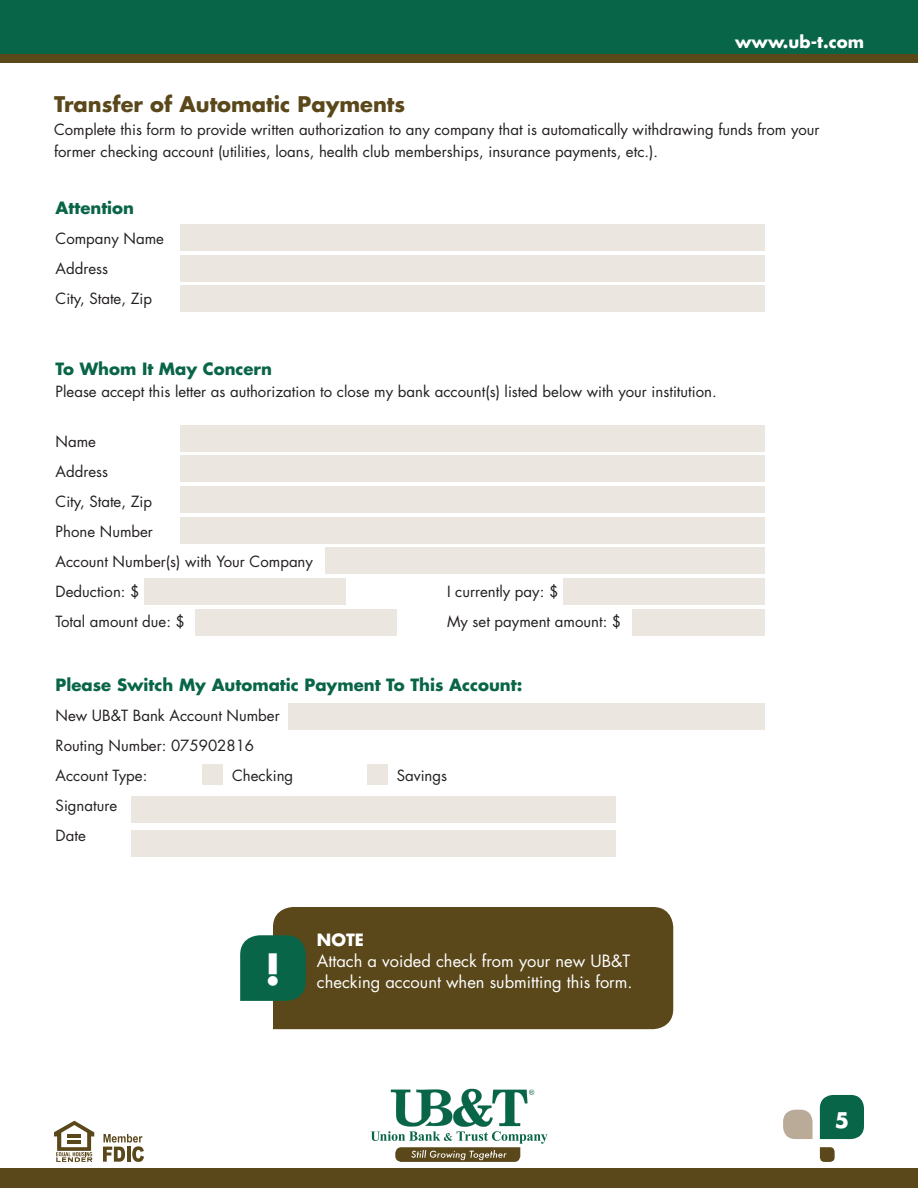
<style>
.page{position:relative;width:918px;height:1188px;background:#fff}
.page>*{position:absolute;margin:0;border:0;box-sizing:border-box;transform-origin:0 0}
.t1{font:700 42px "Futura Std";color:#fff}
.t2{font:700 21px "Futura Std";color:#5a471a}
.t3{font:700 21px "Futura Std";color:#fff}
.t4{font:700 16.5px "Futura Std";color:#096548}
.t5{font:16.5px "Futura Std";color:#fff}
.t6{font:700 16.5px "Futura Std";color:#fff}
.t7{font:15px/30px "Futura Std";color:#231f20}
</style>
<div class="page">
<div style="left:203px;top:764px;width:20px;height:20px;background:#ebe6df"></div>
<div style="left:367px;top:764px;width:20px;height:20px;background:#ebe6df"></div>
<div style="left:180px;top:224px;width:585px;height:27px;background:#ebe6df"></div>
<div style="left:180px;top:425px;width:585px;height:27px;background:#ebe6df"></div>
<div style="left:180px;top:255px;width:585px;height:27px;background:#ebe6df"></div>
<div style="left:180px;top:455px;width:585px;height:27px;background:#ebe6df"></div>
<div style="left:180px;top:285px;width:585px;height:27px;background:#ebe6df"></div>
<div style="left:180px;top:486px;width:585px;height:27px;background:#ebe6df"></div>
<div style="left:180px;top:517px;width:585px;height:27px;background:#ebe6df"></div>
<div style="left:325px;top:547px;width:440px;height:27px;background:#ebe6df"></div>
<div style="left:563px;top:578px;width:202px;height:27px;background:#ebe6df"></div>
<div style="left:144px;top:578px;width:202px;height:27px;background:#ebe6df"></div>
<div style="left:195px;top:609px;width:202px;height:27px;background:#ebe6df"></div>
<div style="left:632px;top:609px;width:133px;height:27px;background:#ebe6df"></div>
<div style="left:288px;top:703px;width:477px;height:27px;background:#ebe6df"></div>
<div style="left:132px;top:830px;width:484px;height:27px;background:#ebe6df"></div>
<div style="left:132px;top:796px;width:484px;height:27px;background:#ebe6df"></div>
<div style="left:273px;top:907px;width:400px;height:122px;background:#5a471a"></div>
<svg style="left:240px;top:935px;width:66px;height:66px;background:#12674a"></svg>
<svg style="left:820px;top:1147px;width:15px;height:15px"></svg>
<div style="left:820px;top:1095px;width:44px;height:44px;background:#096548"></div>
<svg style="left:783px;top:1110px;width:30px;height:29px"></svg>
<div style="left:0;top:1169px;width:918px;height:19px;background:#5a471a"></div>
<svg style="left:103px;top:1134px;width:41px;height:28px"></svg>
<svg style="left:54px;top:1121px;width:40px;height:41px"></svg>
<div style="left:0;top:0;width:918px;height:63px;background:#5a471a"></div>
<div style="left:0;top:0;width:918px;height:54px;background:#096548"></div>
<svg style="left:371px;top:1089px;width:176px;height:73px"></svg>
<p class="t6" style="left:735px;top:31px;width:130px">www.ub-t.com</p>
<h2 class="t2" style="left:54px;top:91px;width:353px">Transfer of Automatic Payments</h2>
<p class="t7" style="left:54px;top:118px;width:767px;line-height:22.5px">Complete this form to provide written authorization to any company that is automatically withdrawing funds from your former checking account (utilities, loans, health club memberships, insurance payments, etc.).</p>
<p class="t4" style="left:56px;top:197px;width:80px">Attention</p>
<p class="t7" style="left:56px;top:224px;width:110px">Company Name<br>Address<br>City, State, Zip</p>
<p class="t4" style="left:56px;top:358px;width:218px">To Whom It May Concern</p>
<p class="t7" style="left:56px;top:377px;width:663px">Please accept this letter as authorization to close my bank account(s) listed below with your institution.</p>
<p class="t7" style="left:56px;top:427px;width:259px">Name<br>Address<br>City, State, Zip<br>Phone Number<br>Account Number(s) with Your Company<br>Deduction: $</p>
<p class="t7" style="left:447px;top:577px;width:113px">I currently pay: $</p>
<p class="t7" style="left:56px;top:607px;width:131px">Total amount due: $</p>
<p class="t7" style="left:447px;top:607px;width:176px">My set payment amount: $</p>
<p class="t4" style="left:56px;top:674px;width:468px">Please Switch My Automatic Payment To This Account:</p>
<p class="t7" style="left:56px;top:701px;width:226px">New UB&amp;T Bank Account Number<br>Routing Number: 075902816<br>Account Type:</p>
<p class="t7" style="left:232px;top:761px;width:63px">Checking</p>
<p class="t7" style="left:397px;top:761px;width:52px">Savings</p>
<p class="t7" style="left:56px;top:791px;width:63px">Signature<br>Date</p>
<h1 class="t1" style="left:265px;top:941px;width:18px">!</h1>
<p class="t6" style="left:317px;top:929px;width:49px">NOTE</p>
<p class="t5" style="left:317px;top:950px;width:315px">Attach a voided check from your new UB&amp;T</p>
<p class="t5" style="left:317px;top:971px;width:317px">checking account when submitting this form.</p>
<h2 class="t3" style="left:835px;top:1106px;width:16px">5</h2>
</div>
